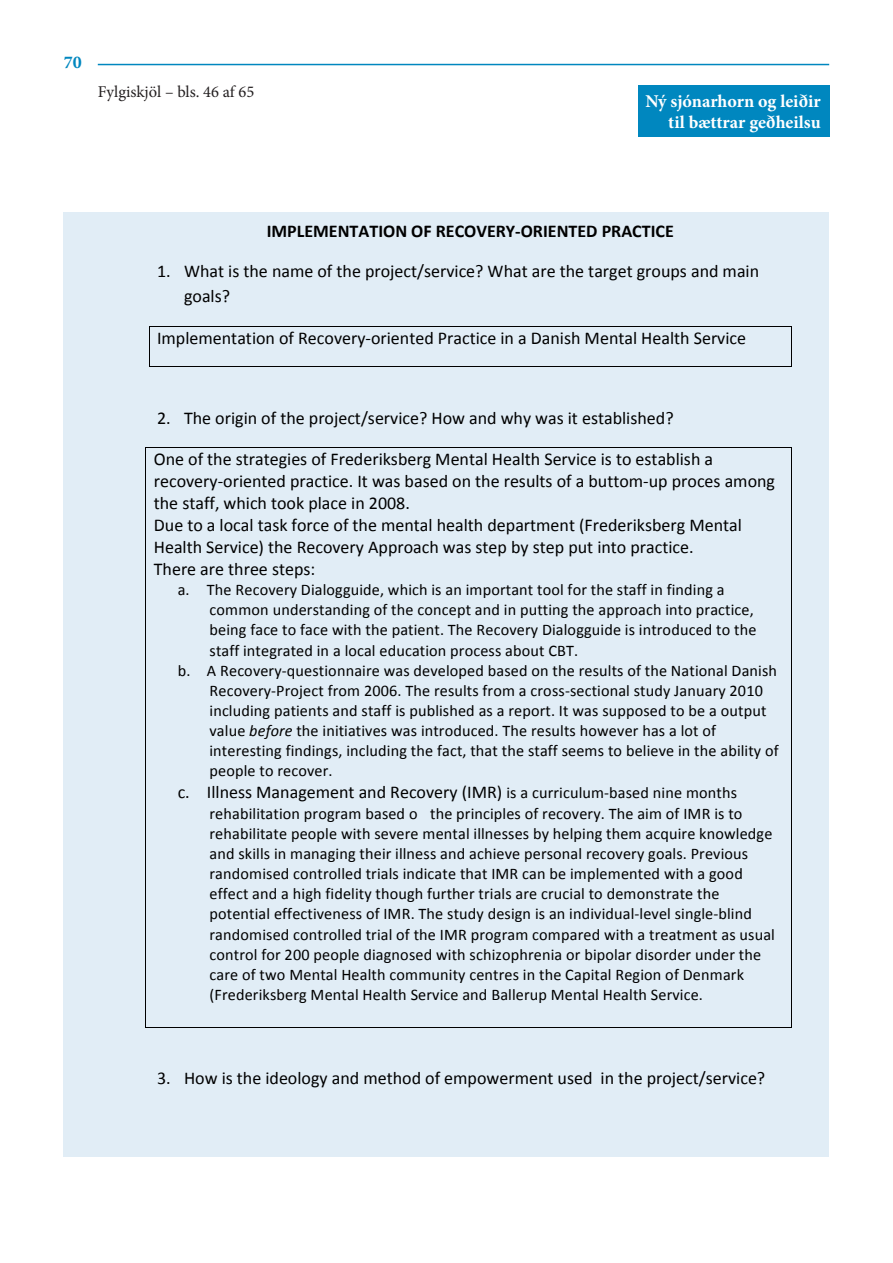
<style>
.page{position:relative;width:893px;height:1263px;background:#fff}
.page>*{position:absolute;margin:0;border:0;box-sizing:border-box;transform-origin:0 0}
.t1{font:18px/21.9px "Calibri";color:#000}
.t2{font:700 18px "Calibri";color:#000}
.t3{font:700 18px/21.6px "Minion Pro";color:#fff;text-align:right}
.t4{font:700 18px "Minion Pro";color:#0087bf}
.t5{font:16.5px "Minion Pro";letter-spacing:-.005em;color:#231f20}
.t6{font:16.2px/20.1px "Calibri";letter-spacing:.01em;color:#000}
.s1{font-style:italic}
.s2{font-size:16.2px}
</style>
<div class="page">
<hr style="left:98px;top:64px;width:731px;height:1px;background:#0087bf">
<div style="left:638px;top:85px;width:191px;height:52px;background:#0087bf"></div>
<div style="left:64px;top:213px;width:765px;height:944px;background:#e1edf6"></div>
<hr style="left:149px;top:326px;width:642px;height:1px;background:#000">
<hr style="left:149px;top:326px;width:1px;height:40px;background:#000">
<hr style="left:149px;top:366px;width:642px;height:1px;background:#000">
<hr style="left:791px;top:326px;width:1px;height:40px;background:#000">
<hr style="left:146px;top:447px;width:645px;height:1px;background:#000">
<hr style="left:145px;top:448px;width:1px;height:579px;background:#000">
<hr style="left:146px;top:1027px;width:645px;height:1px;background:#000">
<hr style="left:791px;top:448px;width:1px;height:579px;background:#000">
<p class="t4" style="left:64px;top:50px;width:19px">70</p>
<p class="t5" style="left:98px;top:81px;width:158px">Fylgiskjöl – bls. 46 af 65</p>
<p class="t3" style="left:645px;top:90px;width:177px">Ný sjónarhorn og leiðir til bættrar geðheilsu</p>
<p class="t2" style="left:267px;top:219px;width:409px">IMPLEMENTATION OF RECOVERY--‐ORIENTED PRACTICE</p>
<p class="t1" style="left:184px;top:259px;width:577px;line-height:24.9px;text-indent:-27px">1. What is the name of the project/service? What are the target groups and main goals?</p>
<p class="t1" style="left:157px;top:327px;width:591px">Implementation of Recovery--‐oriented Practice in a Danish Mental Health Service</p>
<p class="t1" style="left:157px;top:407px;width:518px">2. The origin of the project/service? How and why was it established?</p>
<p class="t1" style="left:154px;top:448px;width:623px">One of the strategies of Frederiksberg Mental Health Service is to establish a recovery--‐oriented practice. It was based on the results of a buttom--‐up proces among the staff, which took place in 2008.<br>Due to a local task force of the mental health department (Frederiksberg Mental Health Service) the Recovery Approach was step by step put into practice.<br>There are three steps:</p>
<p class="t6" style="left:210px;top:580px;width:548px;text-indent:-32px">a. The Recovery Dialogguide, which is an important tool for the staff in finding a common understanding of the concept and in putting the approach into practice, being face to face with the patient. The Recovery Dialogguide is introduced to the staff integrated in a local education process about CBT.</p>
<p class="t6" style="left:210px;top:660px;width:571px;text-indent:-32px">b. A Recovery--‐questionnaire was developed based on the results of the National Danish Recovery--‐Project from 2006. The results from a cross--‐sectional study January 2010 including patients and staff is published as a report. It was supposed to be a output value <span class="s1">before</span> the initiatives was introduced. The results however has a lot of interesting findings, including the fact, that the staff seems to believe in the ability of people to recover.</p>
<p class="t1" style="left:178px;top:781px;width:561px">c. Illness Management and Recovery (IMR) <span class="s2">is a curriculum--‐based nine months</span></p>
<p class="t6" style="left:210px;top:803px;width:567px">rehabilitation program based o the principles of recovery. The aim of IMR is to rehabilitate people with severe mental illnesses by helping them acquire knowledge and skills in managing their illness and achieve personal recovery goals. Previous randomised controlled trials indicate that IMR can be implemented with a good effect and a high fidelity though further trials are crucial to demonstrate the potential effectiveness of IMR. The study design is an individual--‐level single--‐blind randomised controlled trial of the IMR program compared with a treatment as usual control for 200 people diagnosed with schizophrenia or bipolar disorder under the care of two Mental Health community centres in the Capital Region of Denmark (Frederiksberg Mental Health Service and Ballerup Mental Health Service.</p>
<p class="t1" style="left:157px;top:1067px;width:610px">3. How is the ideology and method of empowerment used in the project/service?</p>
</div>
